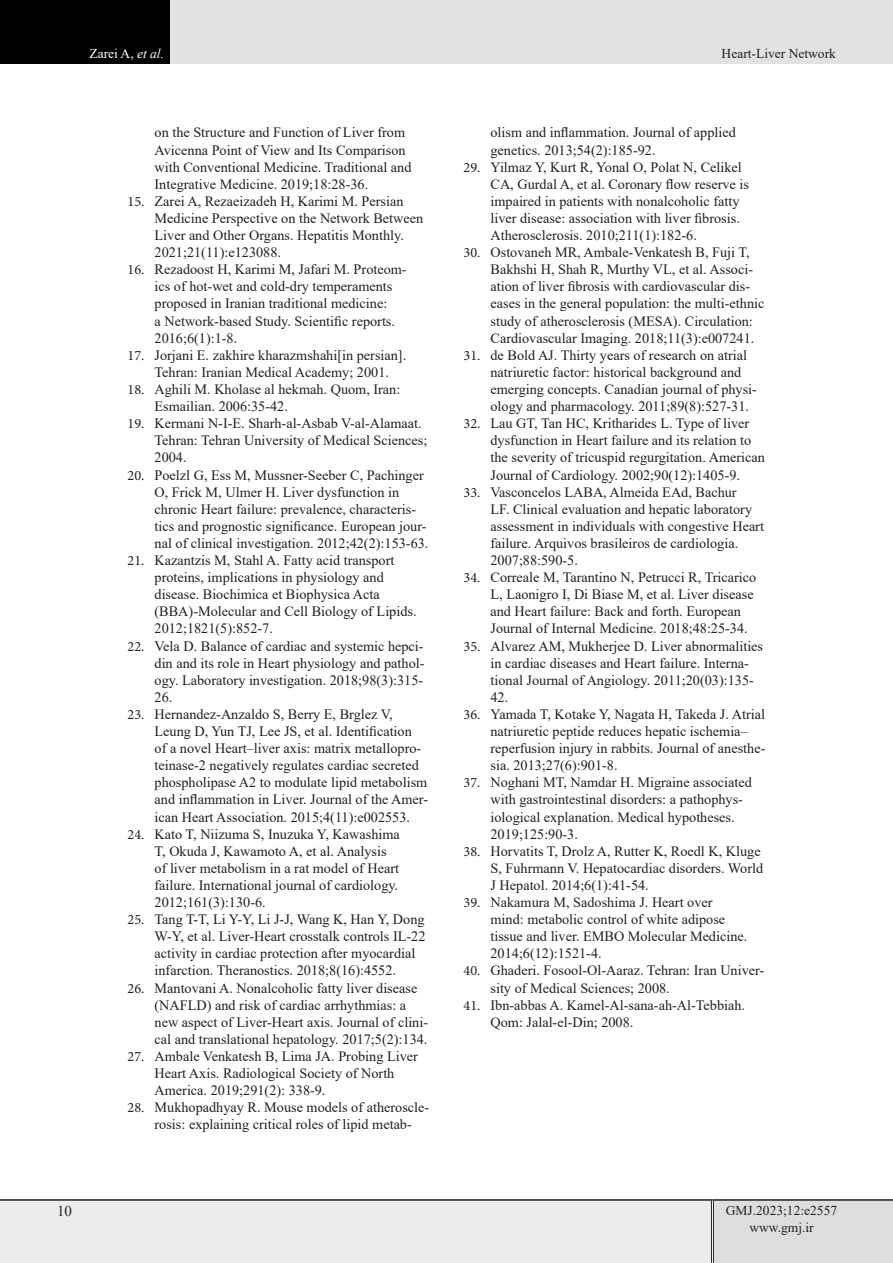
<style>
.page{position:relative;width:893px;height:1263px;background:#fff}
.page>*{position:absolute;margin:0;border:0;box-sizing:border-box;transform-origin:0 0}
.t1{font:15px "Times New Roman";color:#231f20}
.t2{font:14.25px/17.1px "Times New Roman";color:#231f20}
.lllllllllllllll{font:13.5px "Times New Roman";color:#231f20}
.t3{font:13.5px "Times New Roman";color:#fff}
.s1{font-style:italic}
.s2{font-family:"Minion Pro"}
</style>
<div class="page">
<div style="left:0;top:0;width:170px;height:64px;background:#000"></div>
<div style="left:170px;top:0;width:723px;height:64px;background:#e1e2e4"></div>
<div style="left:0;top:1200px;width:712px;height:63px;background:#ececee"></div>
<div style="left:712px;top:1200px;width:181px;height:63px;background:#dcdddf"></div>
<hr style="left:711px;top:1201px;width:3px;height:62px;background:#fff">
<hr style="left:711px;top:1201px;width:1px;height:62px;background:#231f20">
<hr style="left:713px;top:1201px;width:1px;height:62px;background:#231f20">
<hr style="left:0;top:1199px;width:712px;height:2px;background:#231f20">
<hr style="left:712px;top:1199px;width:181px;height:2px;background:#231f20">
<p class="t3" style="left:89px;top:44px;width:76px">Zarei A, <span class="s1">et al.</span></p>
<p class="lllllllllllllll" style="left:722px;top:44px;width:116px">Heart-Liver Network</p>
<p class="t2" style="left:155px;top:124px;width:258px">on the Structure and Function of Liver from Avicenna Point of View and Its Comparison with Conventional Medicine. Traditional and Integrative Medicine. 2019;18:28-36.</p>
<p class="t2" style="left:155px;top:192px;width:270px;text-indent:-27px"><span class="s2">15.</span> Zarei A, Rezaeizadeh H, Karimi M. Persian Medicine Perspective on the Network Between Liver and Other Organs. Hepatitis Monthly.<br>2021;21(11):e123088.</p>
<p class="t2" style="left:155px;top:260px;width:254px;text-indent:-27px"><span class="s2">16.</span> Rezadoost H, Karimi M, Jafari M. Proteom&shy;ics of hot-wet and cold-dry temperaments proposed in Iranian traditional medicine:<br>a Network-based Study. Scientific reports.<br>2016;6(1):1-8.</p>
<p class="t2" style="left:155px;top:346px;width:253px;text-indent:-27px"><span class="s2">17.</span> Jorjani E. zakhire kharazmshahi[in persian].<br>Tehran: Iranian Medical Academy; 2001.</p>
<p class="t2" style="left:155px;top:380px;width:247px;text-indent:-27px"><span class="s2">18.</span> Aghili M. Kholase al hekmah. Quom, Iran:<br>Esmailian. 2006:35-42.</p>
<p class="t2" style="left:155px;top:414px;width:274px;text-indent:-27px"><span class="s2">19.</span> Kermani N-I-E. Sharh-al-Asbab V-al-Alamaat.<br>Tehran: Tehran University of Medical Sciences;<br>2004.</p>
<p class="t2" style="left:155px;top:466px;width:275px;text-indent:-27px"><span class="s2">20.</span> Poelzl G, Ess M, Mussner-Seeber C, Pachinger O, Frick M, Ulmer H. Liver dysfunction in chronic Heart failure: prevalence, characteris&shy;tics and prognostic significance. European jour&shy;nal of clinical investigation. 2012;42(2):153-63.</p>
<p class="t2" style="left:155px;top:551px;width:264px;text-indent:-27px"><span class="s2">21.</span> Kazantzis M, Stahl A. Fatty acid transport proteins, implications in physiology and disease. Biochimica et Biophysica Acta (BBA)-Molecular and Cell Biology of Lipids.<br>2012;1821(5):852-7.</p>
<p class="t2" style="left:155px;top:637px;width:271px;text-align:justify;text-indent:-27px"><span class="s2">22.</span> Vela D. Balance of cardiac and systemic hepci&shy;din and its role in Heart physiology and pathol&shy;ogy. Laboratory investigation. 2018;98(3):315- 26.</p>
<p class="t2" style="left:155px;top:705px;width:275px;text-indent:-27px"><span class="s2">23.</span> Hernandez-Anzaldo S, Berry E, Brglez V, Leung D, Yun TJ, Lee JS, et al. Identification<br>of a novel Heart–liver axis: matrix metallopro&shy;teinase-2 negatively regulates cardiac secreted phospholipase A2 to modulate lipid metabolism and inflammation in Liver. Journal of the Amer&shy;ican Heart Association. 2015;4(11):e002553.</p>
<p class="t2" style="left:155px;top:825px;width:247px;text-indent:-27px"><span class="s2">24.</span> Kato T, Niizuma S, Inuzuka Y, Kawashima T, Okuda J, Kawamoto A, et al. Analysis of liver metabolism in a rat model of Heart failure. International journal of cardiology.<br>2012;161(3):130-6.</p>
<p class="t2" style="left:155px;top:910px;width:272px;text-indent:-27px"><span class="s2">25.</span> Tang T-T, Li Y-Y, Li J-J, Wang K, Han Y, Dong W-Y, et al. Liver-Heart crosstalk controls IL-22 activity in cardiac protection after myocardial infarction. Theranostics. 2018;8(16):4552.</p>
<p class="t2" style="left:155px;top:979px;width:275px;text-indent:-27px"><span class="s2">26.</span> Mantovani A. Nonalcoholic fatty liver disease (NAFLD) and risk of cardiac arrhythmias: a new aspect of Liver-Heart axis. Journal of clini&shy;cal and translational hepatology. 2017;5(2):134.</p>
<p class="t2" style="left:155px;top:1047px;width:265px;text-indent:-27px"><span class="s2">27.</span> Ambale Venkatesh B, Lima JA. Probing Liver<br>Heart Axis. Radiological Society of North<br>America. 2019;291(2): 338-9.</p>
<p class="t2" style="left:155px;top:1098px;width:276px;text-indent:-27px"><span class="s2">28.</span> Mukhopadhyay R. Mouse models of atheroscle&shy;rosis: explaining critical roles of lipid metab-</p>
<p class="t2" style="left:490px;top:124px;width:247px">olism and inflammation. Journal of applied genetics. 2013;54(2):185-92.</p>
<p class="t2" style="left:490px;top:158px;width:260px;text-indent:-27px"><span class="s2">29.</span> Yilmaz Y, Kurt R, Yonal O, Polat N, Celikel CA, Gurdal A, et al. Coronary flow reserve is impaired in patients with nonalcoholic fatty liver disease: association with liver fibrosis.<br>Atherosclerosis. 2010;211(1):182-6.</p>
<p class="t2" style="left:490px;top:243px;width:275px;text-indent:-27px"><span class="s2">30.</span> Ostovaneh MR, Ambale-Venkatesh B, Fuji T, Bakhshi H, Shah R, Murthy VL, et al. Associ&shy;ation of liver fibrosis with cardiovascular dis&shy;eases in the general population: the multi-ethnic study of atherosclerosis (MESA). Circulation:<br>Cardiovascular Imaging. 2018;11(3):e007241.</p>
<p class="t2" style="left:490px;top:346px;width:268px;text-indent:-27px"><span class="s2">31.</span> de Bold AJ. Thirty years of research on atrial natriuretic factor: historical background and emerging concepts. Canadian journal of physi&shy;ology and pharmacology. 2011;89(8):527-31.</p>
<p class="t2" style="left:490px;top:414px;width:276px;text-indent:-27px"><span class="s2">32.</span> Lau GT, Tan HC, Kritharides L. Type of liver dysfunction in Heart failure and its relation to the severity of tricuspid regurgitation. American Journal of Cardiology. 2002;90(12):1405-9.</p>
<p class="t2" style="left:490px;top:483px;width:275px;text-indent:-27px"><span class="s2">33.</span> Vasconcelos LABA, Almeida EAd, Bachur<br>LF. Clinical evaluation and hepatic laboratory assessment in individuals with congestive Heart failure. Arquivos brasileiros de cardiologia.<br>2007;88:590-5.</p>
<p class="t2" style="left:490px;top:568px;width:267px;text-indent:-27px"><span class="s2">34.</span> Correale M, Tarantino N, Petrucci R, Tricarico L, Laonigro I, Di Biase M, et al. Liver disease and Heart failure: Back and forth. European Journal of Internal Medicine. 2018;48:25-34.</p>
<p class="t2" style="left:490px;top:637px;width:274px;text-indent:-27px"><span class="s2">35.</span> Alvarez AM, Mukherjee D. Liver abnormalities in cardiac diseases and Heart failure. Interna&shy;tional Journal of Angiology. 2011;20(03):135- 42.</p>
<p class="t2" style="left:490px;top:705px;width:276px;text-indent:-27px"><span class="s2">36.</span> Yamada T, Kotake Y, Nagata H, Takeda J. Atrial natriuretic peptide reduces hepatic ischemia– reperfusion injury in rabbits. Journal of anesthe&shy;sia. 2013;27(6):901-8.</p>
<p class="t2" style="left:490px;top:773px;width:263px;text-indent:-27px"><span class="s2">37.</span> Noghani MT, Namdar H. Migraine associated with gastrointestinal disorders: a pathophys&shy;iological explanation. Medical hypotheses.<br>2019;125:90-3.</p>
<p class="t2" style="left:490px;top:842px;width:274px;text-indent:-27px"><span class="s2">38.</span> Horvatits T, Drolz A, Rutter K, Roedl K, Kluge<br>S, Fuhrmann V. Hepatocardiac disorders. World<br>J Hepatol. 2014;6(1):41-54.</p>
<p class="t2" style="left:490px;top:893px;width:258px;text-indent:-27px"><span class="s2">39.</span> Nakamura M, Sadoshima J. Heart over mind: metabolic control of white adipose tissue and liver. EMBO Molecular Medicine.<br>2014;6(12):1521-4.</p>
<p class="t2" style="left:490px;top:962px;width:275px;text-indent:-27px"><span class="s2">40.</span> Ghaderi. Fosool-Ol-Aaraz. Tehran: Iran Univer&shy;sity of Medical Sciences; 2008.</p>
<p class="t2" style="left:490px;top:996px;width:256px;text-indent:-27px"><span class="s2">41.</span> Ibn-abbas A. Kamel-Al-sana-ah-Al-Tebbiah.<br>Qom: Jalal-el-Din; 2008.</p>
<p class="t1" style="left:57px;top:1201px;width:16px">10</p>
<p class="lllllllllllllll" style="left:726px;top:1201px;width:113px">GMJ.2023;12:e2557</p>
<p class="lllllllllllllll" style="left:749px;top:1217px;width:66px">www.gmj.ir</p>
</div>
